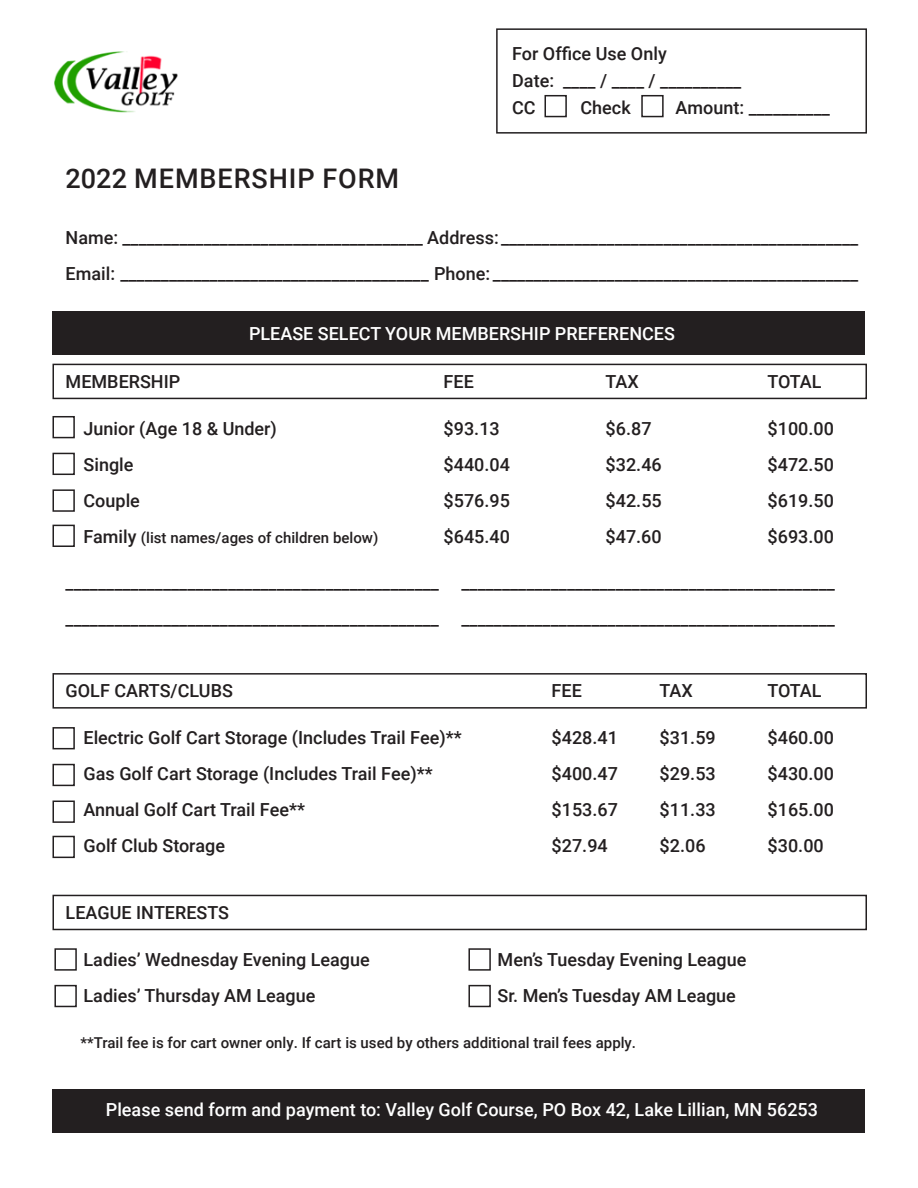
<style>
.page{position:relative;width:918px;height:1188px;background:#fff}
.page>*{position:absolute;margin:0;border:0;box-sizing:border-box;transform-origin:0 0}
.t1{font:500 27px "Roboto";letter-spacing:.035em;color:#231f20}
.t2{font:500 18px "Roboto";color:#231f20}
.t3{font:500 18px "Roboto";color:#fff}
.t4{font:500 15px "Roboto";color:#231f20}
.s1{font-size:18px}
</style>
<div class="page">
<div style="left:52px;top:1090px;width:814px;height:43px;background:#231f20"></div>
<img style="left:54px;top:51px;width:124px;height:62px">
<div style="left:496px;top:28px;width:371px;height:106px;border:2px solid #231f20"></div>
<div style="left:544px;top:95px;width:23px;height:22px;border:2px solid #231f20"></div>
<div style="left:641px;top:95px;width:23px;height:22px;border:2px solid #231f20"></div>
<div style="left:52px;top:364px;width:815px;height:35px;border:2px solid #231f20"></div>
<div style="left:52px;top:416px;width:23px;height:22px;border:2px solid #231f20"></div>
<div style="left:52px;top:453px;width:23px;height:22px;border:2px solid #231f20"></div>
<div style="left:52px;top:489px;width:23px;height:23px;border:2px solid #231f20"></div>
<div style="left:52px;top:525px;width:23px;height:22px;border:2px solid #231f20"></div>
<div style="left:52px;top:673px;width:815px;height:36px;border:2px solid #231f20"></div>
<div style="left:52px;top:727px;width:23px;height:22px;border:2px solid #231f20"></div>
<div style="left:52px;top:764px;width:23px;height:22px;border:2px solid #231f20"></div>
<div style="left:52px;top:801px;width:23px;height:22px;border:2px solid #231f20"></div>
<div style="left:52px;top:836px;width:23px;height:22px;border:2px solid #231f20"></div>
<div style="left:52px;top:895px;width:815px;height:35px;border:2px solid #231f20"></div>
<div style="left:54px;top:948px;width:23px;height:23px;border:2px solid #231f20"></div>
<div style="left:54px;top:985px;width:23px;height:22px;border:2px solid #231f20"></div>
<div style="left:468px;top:948px;width:23px;height:23px;border:2px solid #231f20"></div>
<div style="left:468px;top:985px;width:23px;height:22px;border:2px solid #231f20"></div>
<div style="left:52px;top:311px;width:814px;height:43px;background:#231f20"></div>
<p class="t1" style="left:66px;top:160px;width:335px">2022 MEMBERSHIP FORM</p>
<p class="t2" style="left:512px;top:41px;width:156px">For Office Use Only</p>
<p class="t2" style="left:512px;top:68px;width:231px">Date: ____ / ____ / __________</p>
<p class="t2" style="left:512px;top:95px;width:25px">CC</p>
<p class="t2" style="left:581px;top:95px;width:52px">Check</p>
<p class="t2" style="left:676px;top:95px;width:156px">Amount: __________</p>
<p class="t2" style="left:66px;top:225px;width:794px">Name: _____________________________________ Address: ____________________________________________</p>
<p class="t2" style="left:66px;top:261px;width:794px">Email: ______________________________________ Phone: _____________________________________________</p>
<p class="t3" style="left:249px;top:321px;width:427px">PLEASE SELECT YOUR MEMBERSHIP PREFERENCES</p>
<p class="t2" style="left:66px;top:369px;width:116px">MEMBERSHIP</p>
<p class="t2" style="left:444px;top:369px;width:32px">FEE</p>
<p class="t2" style="left:606px;top:369px;width:35px">TAX</p>
<p class="t2" style="left:768px;top:369px;width:55px">TOTAL</p>
<p class="t2" style="left:84px;top:416px;width:195px">Junior (Age 18 &amp; Under)</p>
<p class="t2" style="left:444px;top:416px;width:58px">$93.13</p>
<p class="t2" style="left:606px;top:416px;width:47px">$6.87</p>
<p class="t2" style="left:768px;top:416px;width:68px">$100.00</p>
<p class="t2" style="left:84px;top:452px;width:51px">Single</p>
<p class="t2" style="left:444px;top:452px;width:68px">$440.04</p>
<p class="t2" style="left:606px;top:452px;width:58px">$32.46</p>
<p class="t2" style="left:768px;top:452px;width:68px">$472.50</p>
<p class="t2" style="left:84px;top:488px;width:58px">Couple</p>
<p class="t2" style="left:444px;top:488px;width:68px">$576.95</p>
<p class="t2" style="left:606px;top:488px;width:58px">$42.55</p>
<p class="t2" style="left:768px;top:488px;width:68px">$619.50</p>
<p class="t4" style="left:84px;top:527px;width:296px"><span class="s1">Family</span> (list names/ages of children below)</p>
<p class="t2" style="left:444px;top:524px;width:68px">$645.40</p>
<p class="t2" style="left:606px;top:524px;width:58px">$47.60</p>
<p class="t2" style="left:768px;top:524px;width:68px">$693.00</p>
<p class="t2" style="left:66px;top:570px;width:771px">______________________________________________ ______________________________________________</p>
<p class="t2" style="left:66px;top:606px;width:771px">______________________________________________ ______________________________________________</p>
<p class="t2" style="left:66px;top:678px;width:169px">GOLF CARTS/CLUBS</p>
<p class="t2" style="left:552px;top:678px;width:32px">FEE</p>
<p class="t2" style="left:660px;top:678px;width:35px">TAX</p>
<p class="t2" style="left:768px;top:678px;width:55px">TOTAL</p>
<p class="t2" style="left:84px;top:725px;width:380px">Electric Golf Cart Storage (Includes Trail Fee)**</p>
<p class="t2" style="left:552px;top:725px;width:68px">$428.41</p>
<p class="t2" style="left:660px;top:725px;width:58px">$31.59</p>
<p class="t2" style="left:768px;top:725px;width:68px">$460.00</p>
<p class="t2" style="left:84px;top:761px;width:351px">Gas Golf Cart Storage (Includes Trail Fee)**</p>
<p class="t2" style="left:552px;top:761px;width:68px">$400.47</p>
<p class="t2" style="left:660px;top:761px;width:58px">$29.53</p>
<p class="t2" style="left:768px;top:761px;width:68px">$430.00</p>
<p class="t2" style="left:84px;top:797px;width:223px">Annual Golf Cart Trail Fee**</p>
<p class="t2" style="left:552px;top:797px;width:68px">$153.67</p>
<p class="t2" style="left:660px;top:797px;width:58px">$11.33</p>
<p class="t2" style="left:768px;top:797px;width:68px">$165.00</p>
<p class="t2" style="left:84px;top:833px;width:143px">Golf Club Storage</p>
<p class="t2" style="left:552px;top:833px;width:58px">$27.94</p>
<p class="t2" style="left:660px;top:833px;width:47px">$2.06</p>
<p class="t2" style="left:768px;top:833px;width:58px">$30.00</p>
<p class="t2" style="left:66px;top:900px;width:165px">LEAGUE INTERESTS</p>
<p class="t2" style="left:84px;top:947px;width:288px">Ladies’ Wednesday Evening League</p>
<p class="t2" style="left:498px;top:947px;width:250px">Men’s Tuesday Evening League</p>
<p class="t2" style="left:84px;top:983px;width:233px">Ladies’ Thursday AM League</p>
<p class="t2" style="left:498px;top:983px;width:240px">Sr. Men’s Tuesday AM League</p>
<p class="t4" style="left:81px;top:1032px;width:557px">**Trail fee is for cart owner only. If cart is used by others additional trail fees apply.</p>
<p class="t3" style="left:106px;top:1097px;width:714px">Please send form and payment to: Valley Golf Course, PO Box 42, Lake Lillian, MN 56253</p>
</div>
